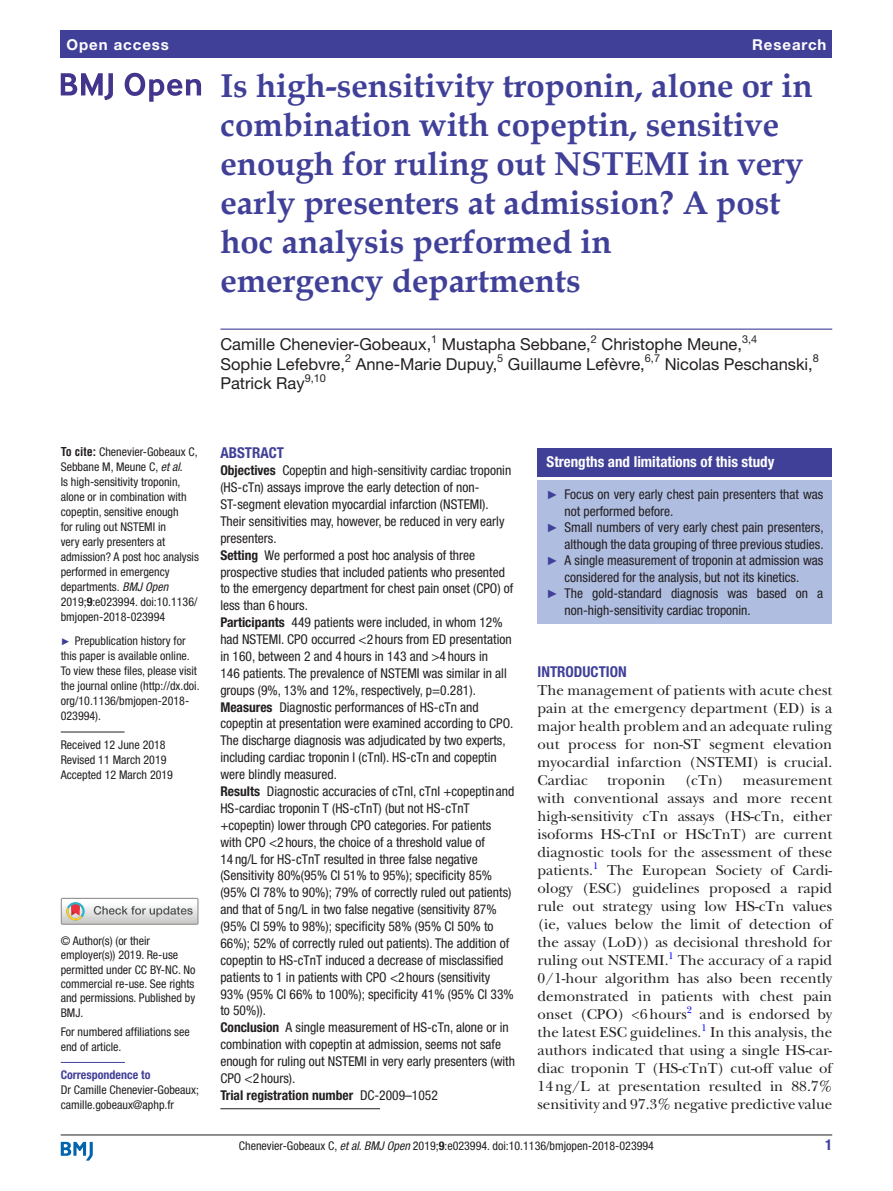
<style>
.page{position:relative;width:893px;height:1191px;background:#fff}
.page>*{position:absolute;margin:0;border:0;box-sizing:border-box;transform-origin:0 0}
.t1{font:700 33px/39px "Book Antiqua";color:#414099}
.t2{font:16.5px "Helvetica Neue LT Std";color:#231f20}
.t3{font:15px/18px "New Baskerville";color:#231f20;text-align:justify}
.t4{font:700 condensed 15px "Helvetica Neue LT Std";color:#fff}
.t5{font:700 condensed 15px "Helvetica Neue LT Std";color:#414099}
.t6{font:700 15px "Helvetica Neue LT Std";letter-spacing:.065em;color:#fff}
.t7{font:condensed 13.5px/16.8px "Helvetica Neue LT Std";color:#231f20}
.t8{font:condensed 12px/15px "Helvetica Neue LT Std";color:#231f20}
.t9{font:700 condensed 12px "Helvetica Neue LT Std";color:#414099}
.t10{font:10.95px "Helvetica Neue LT Std";color:#231f20}
.t11{font:9.9px "New Baskerville";color:#00f}
.s1{font-family:"Helvetica LT Std";font-weight:700}
.s2{font-style:italic}
.s3{font-weight:700}
.s4{font-family:"Arial";font-stretch:normal;font-size:9.75px;color:#414099}
.s5{font-family:"Arial";font-stretch:normal;font-size:12px;color:#414099}
</style>
<div class="page">
<hr style="left:61px;top:1134px;width:771px;height:1px;background:#231f20">
<svg style="left:61px;top:1141px;width:32px;height:19px"></svg>
<div style="left:61px;top:31px;width:771px;height:27px;background:#414099"></div>
<hr style="left:220px;top:328px;width:612px;height:2px;background:#414099">
<hr style="left:61px;top:731px;width:64px;height:1px;background:#231f20">
<hr style="left:61px;top:1062px;width:64px;height:1px;background:#414099">
<svg style="left:61px;top:73px;width:52px;height:27px"></svg>
<svg style="left:125px;top:73px;width:76px;height:29px"></svg>
<div style="left:61px;top:897px;width:138px;height:27px;border:1px solid #969090"></div>
<svg style="left:61px;top:898px;width:137px;height:26px"></svg>
<hr style="left:220px;top:1108px;width:160px;height:1px;background:#231f20">
<div style="left:538px;top:448px;width:294px;height:28px;background:#414099"></div>
<div style="left:538px;top:480px;width:294px;height:143px;background:#afbde1"></div>
<p class="t6" style="left:66px;top:35px;width:104px">Open access</p>
<p class="t6" style="left:752px;top:35px;width:76px">Research</p>
<h1 class="t1" style="left:220px;top:66px;width:594px">Is high-sensitivity troponin, alone or in combination with copeptin, sensitive enough for ruling out NSTEMI in very early presenters at admission? A post hoc analysis performed in<br>emergency departments</h1>
<p class="t2" style="left:220px;top:335px;width:212px">Camille Chenevier-Gobeaux,</p>
<p class="t10" style="left:431px;top:332px;width:8px">1</p>
<p class="t2" style="left:442px;top:335px;width:150px">Mustapha Sebbane,</p>
<p class="t10" style="left:591px;top:332px;width:8px">2</p>
<p class="t2" style="left:601px;top:335px;width:142px">Christophe Meune,</p>
<p class="t10" style="left:742px;top:332px;width:17px">3,4</p>
<p class="t2" style="left:220px;top:354px;width:126px">Sophie Lefebvre,</p>
<p class="t10" style="left:345px;top:352px;width:8px">2</p>
<p class="t2" style="left:356px;top:354px;width:143px">Anne-Marie Dupuy,</p>
<p class="t10" style="left:497px;top:352px;width:8px">5</p>
<p class="t2" style="left:508px;top:354px;width:138px">Guillaume Lefèvre,</p>
<p class="t10" style="left:645px;top:352px;width:17px">6,7</p>
<p class="t2" style="left:665px;top:354px;width:150px">Nicolas Peschanski,</p>
<p class="t10" style="left:813px;top:352px;width:8px">8</p>
<p class="t2" style="left:220px;top:374px;width:86px">Patrick Ray</p>
<p class="t10" style="left:305px;top:371px;width:23px">9,10</p>
<p class="t8" style="left:61px;top:444px;width:140px"><span class="s1">To cite:</span> Chenevier-Gobeaux C,<br>Sebbane M, Meune C, <span class="s2">et al</span>.<br>Is high-sensitivity troponin, alone or in combination with copeptin, sensitive enough<br>for ruling out NSTEMI in<br>very early presenters at admission? A post hoc analysis performed in emergency departments. <span class="s2">BMJ Open<br></span>2019;<span class="s3">9</span>:e023994. doi:10.1136/ bmjopen-2018-023994</p>
<p class="t8" style="left:61px;top:633px;width:140px"><span class="s4">►</span> Prepublication history for this paper is available online.<br>To view these files, please visit the journal online (http://dx.doi. org/10.1136/bmjopen-2018-<br>023994).</p>
<p class="t8" style="left:61px;top:737px;width:114px">Received 12 June 2018<br>Revised 11 March 2019<br>Accepted 12 March 2019</p>
<p class="t8" style="left:61px;top:933px;width:136px;line-height:14.4px">© Author(s) (or their employer(s)) 2019. Re-use permitted under CC BY-NC. No commercial re-use. See rights and permissions. Published by<br>BMJ.</p>
<p class="t8" style="left:61px;top:1024px;width:130px">For numbered affiliations see end of article.</p>
<p class="t9" style="left:61px;top:1067px;width:91px">Correspondence to</p>
<p class="t8" style="left:61px;top:1082px;width:140px">Dr Camille Chenevier-Gobeaux; camille.gobeaux@aphp.fr</p>
<p class="t5" style="left:220px;top:444px;width:65px">Abstract</p>
<p class="t7" style="left:220px;top:462px;width:296px"><span class="s3">Objectives</span> Copeptin and high-sensitivity cardiac troponin (HS-cTn) assays improve the early detection of non-ST-segment elevation myocardial infarction (NSTEMI).<br>Their sensitivities may, however, be reduced in very early presenters.<br><span class="s3">Setting</span> We performed a post hoc analysis of three prospective studies that included patients who presented to the emergency department for chest pain onset (CPO) of less than 6 hours.<br><span class="s3">Participants</span> 449 patients were included, in whom 12% had NSTEMI. CPO occurred &lt;2 hours from ED presentation in 160, between 2 and 4 hours in 143 and &gt;4 hours in<br>146 patients. The prevalence of NSTEMI was similar in all groups (9%, 13% and 12%, respectively, p=0.281).<br><span class="s3">Measures</span> Diagnostic performances of HS-cTn and copeptin at presentation were examined according to CPO.<br>The discharge diagnosis was adjudicated by two experts, including cardiac troponin I (cTnI). HS-cTn and copeptin were blindly measured.<br><span class="s3">Results</span> Diagnostic accuracies of cTnI, cTnI +copeptin and HS-cardiac troponin T (HS-cTnT) (but not HS-cTnT +copeptin) lower through CPO categories. For patients with CPO &lt;2 hours, the choice of a threshold value of<br>14 ng/L for HS-cTnT resulted in three false negative (Sensitivity 80%(95% CI 51% to 95%); specificity 85% (95% CI 78% to 90%); 79% of correctly ruled out patients) and that of 5 ng/L in two false negative (sensitivity 87% (95% CI 59% to 98%); specificity 58% (95% CI 50% to 66%); 52% of correctly ruled out patients). The addition of copeptin to HS-cTnT induced a decrease of misclassified patients to 1 in patients with CPO &lt;2 hours (sensitivity 93% (95% CI 66% to 100%); specificity 41% (95% CI 33% to 50%)).<br><span class="s3">Conclusion</span> A single measurement of HS-cTn, alone or in combination with copeptin at admission, seems not safe enough for ruling out NSTEMI in very early presenters (with CPO &lt;2 hours).<br><span class="s3">Trial registration number</span> DC-2009–1052</p>
<p class="t4" style="left:547px;top:453px;width:229px">Strengths and limitations of this study</p>
<p class="t7" style="left:547px;top:486px;width:278px"><span class="s5">►</span> Focus on very early chest pain presenters that was</p>
<p class="t7" style="left:565px;top:502px;width:110px">not performed before.</p>
<p class="t7" style="left:547px;top:519px;width:279px"><span class="s5">►</span> Small numbers of very early chest pain presenters,</p>
<p class="t7" style="left:565px;top:535px;width:261px">although the data grouping of three previous studies.</p>
<p class="t7" style="left:547px;top:552px;width:278px"><span class="s5">►</span> A single measurement of troponin at admission was</p>
<p class="t7" style="left:565px;top:568px;width:236px">considered for the analysis, but not its kinetics.</p>
<p class="t7" style="left:547px;top:585px;width:278px"><span class="s5">►</span> The gold-standard diagnosis was based on a</p>
<p class="t7" style="left:565px;top:601px;width:188px">non-high-sensitivity cardiac troponin.</p>
<p class="t5" style="left:538px;top:663px;width:91px">Introduction</p>
<p class="t3" style="left:538px;top:681px;width:296px">The management of patients with acute chest pain at the emergency department (ED) is a major health problem and an adequate ruling out process for non-ST segment elevation myocardial infarction (NSTEMI) is crucial.<br>Cardiac</p>
<p class="t3" style="left:607px;top:771px;width:60px">troponin</p>
<p class="t3" style="left:685px;top:771px;width:40px">(cTn)</p>
<p class="t3" style="left:538px;top:771px;width:296px;text-indent:205px">measurement with conventional assays and more recent high-sensitivity cTn assays (HS-cTn, either isoforms HS-cTnI or HScTnT) are current diagnostic tools for the assessment of these patients.<sup>1</sup></p>
<p class="t3" style="left:538px;top:861px;width:296px;text-indent:69px">The European Society of Cardi&shy;ology (ESC) guidelines proposed a rapid rule out strategy using low HS-cTn values (ie, values below the limit of detection of the assay (LoD)) as decisional threshold for ruling out NSTEMI.</p>
<p class="t11" style="left:669px;top:949px;width:7px">1</p>
<p class="t3" style="left:538px;top:951px;width:296px;text-indent:140px">The accuracy of a rapid 0/1-hour algorithm has also been recently demonstrated in patients with chest pain onset (CPO) &lt;6hours</p>
<p class="t11" style="left:687px;top:1003px;width:7px">2</p>
<p class="t3" style="left:538px;top:1005px;width:296px;text-indent:162px">and is endorsed by the latest ESC guidelines.</p>
<p class="t11" style="left:701px;top:1021px;width:7px">1</p>
<p class="t3" style="left:538px;top:1023px;width:296px;text-indent:172px">In this analysis, the authors indicated that using a single HS-car&shy;diac troponin T (HS-cTnT) cut-off value of 14ng/L at presentation resulted in 88.7% sensitivity and 97.3% negative predictive value</p>
<p class="t8" style="left:239px;top:1137px;width:417px">Chenevier-Gobeaux C, <span class="s2">et al</span>. <span class="s2">BMJ Open</span> 2019;<span class="s3">9</span>:e023994. doi:10.1136/bmjopen-2018-023994</p>
<p class="t5" style="left:825px;top:1135px;width:9px">1</p>
</div>
